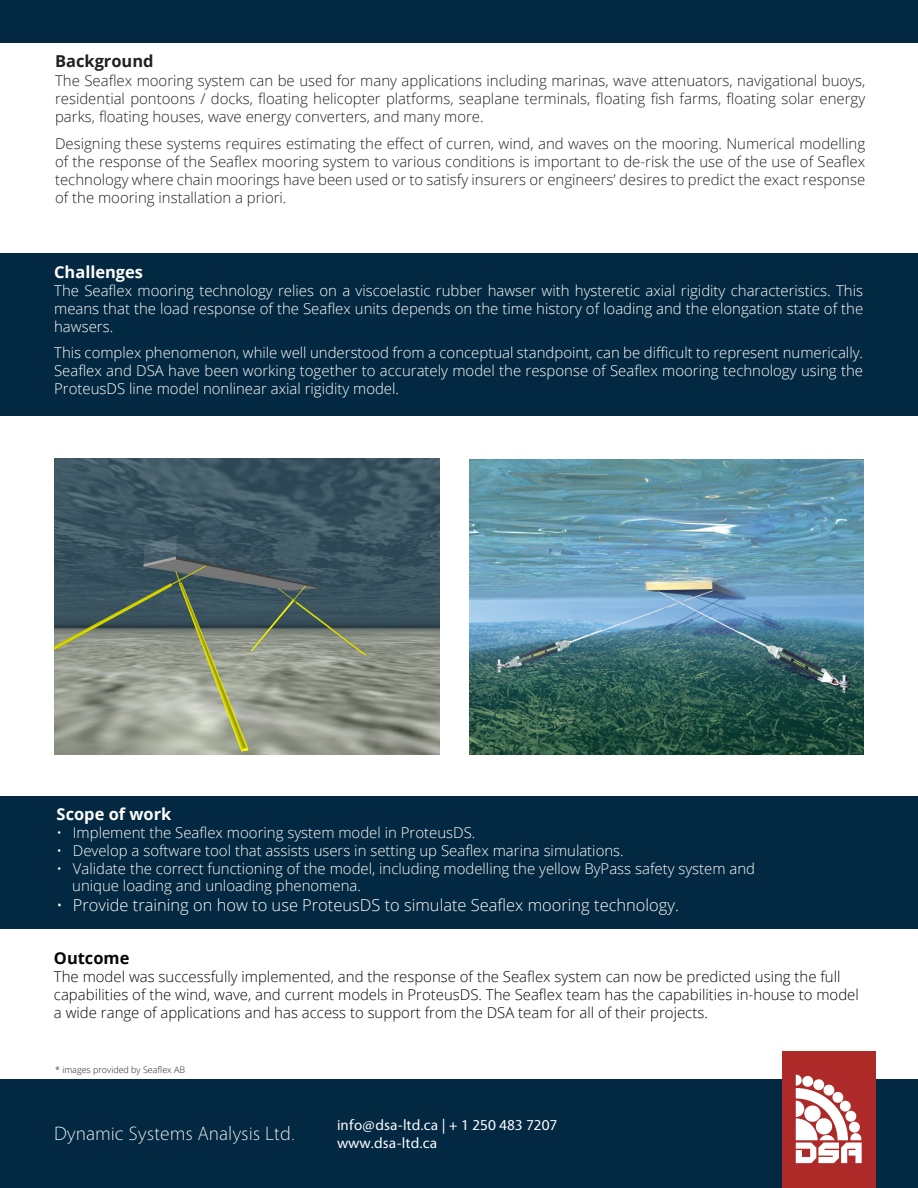
<style>
.page{position:relative;width:918px;height:1188px;background:#fff}
.page>*{position:absolute;margin:0;border:0;box-sizing:border-box;transform-origin:0 0}
.t1{font:300 19.5px "Vegur";color:#fff}
.t2{font:300 16.5px "Open Sans";color:#fffefa}
.t3{font:700 16.5px "Open Sans";color:#fffefa}
.t4{font:700 16.5px "Open Sans";color:#231f20}
.t5{font:700 16.5px "Open Sans";color:#050605}
.t6{font:300 15px/18px "Open Sans";color:#fffefa;text-align:justify}
.t7{font:300 15px/18px "Open Sans";color:#231f20;text-align:justify}
.t8{font:300 15px/18px "Open Sans";color:#050605}
.t9{font:15px "Vegur";color:#fff}
.t10{font:300 9px "Open Sans";color:#231f20}
</style>
<div class="page">
<div style="left:0;top:1079px;width:918px;height:109px;background:#032942"></div>
<div style="left:782px;top:1052px;width:94px;height:136px;background:#ad2a28"></div>
<svg style="left:796px;top:1075px;width:66px;height:88px"></svg>
<div style="left:0;top:0;width:918px;height:42px;background:#032942"></div>
<img style="left:54px;top:458px;width:385px;height:296px">
<img style="left:469px;top:460px;width:395px;height:294px">
<div style="left:0;top:253px;width:918px;height:163px;background:#032942"></div>
<div style="left:0;top:796px;width:918px;height:133px;background:#032942"></div>
<p class="t4" style="left:55px;top:49px;width:100px">Background</p>
<p class="t7" style="left:55px;top:71px;width:812px">The Seaflex mooring system can be used for many applications including marinas, wave attenuators, navigational buoys, residential pontoons / docks, floating helicopter platforms, seaplane terminals, floating fish farms, floating solar energy parks, floating houses, wave energy converters, and many more.</p>
<p class="t7" style="left:55px;top:134px;width:812px">Designing these systems requires estimating the effect of curren, wind, and waves on the mooring. Numerical modelling of the response of the Seaflex mooring system to various conditions is important to de-risk the use of the use of Seaflex technology where chain moorings have been used or to satisfy insurers or engineers’ desires to predict the exact response of the mooring installation a priori.</p>
<p class="t3" style="left:54px;top:260px;width:90px">Challenges</p>
<p class="t6" style="left:54px;top:281px;width:811px">The Seaflex mooring technology relies on a viscoelastic rubber hawser with hysteretic axial rigidity characteristics. This means that the load response of the Seaflex units depends on the time history of loading and the elongation state of the hawsers.</p>
<p class="t6" style="left:54px;top:344px;width:811px">This complex phenomenon, while well understood from a conceptual standpoint, can be difficult to represent numerically.<br>Seaflex and DSA have been working together to accurately model the response of Seaflex mooring technology using the ProteusDS line model nonlinear axial rigidity model.</p>
<p class="t3" style="left:57px;top:802px;width:116px">Scope of work</p>
<p class="t6" style="left:57px;top:823px;width:420px">• Implement the Seaflex mooring system model in ProteusDS.</p>
<p class="t6" style="left:57px;top:841px;width:569px">• Develop a software tool that assists users in setting up Seaflex marina simulations.</p>
<p class="t6" style="left:57px;top:859px;width:700px">• Validate the correct functioning of the model, including modelling the yellow ByPass safety system and</p>
<p class="t6" style="left:72px;top:877px;width:290px">unique loading and unloading phenomena.</p>
<p class="t2" style="left:57px;top:894px;width:624px">• Provide training on how to use ProteusDS to simulate Seaflex mooring technology.</p>
<p class="t5" style="left:54px;top:947px;width:77px">Outcome</p>
<p class="t8" style="left:54px;top:967px;width:806px">The model was successfully implemented, and the response of the Seaflex system can now be predicted using the full capabilities of the wind, wave, and current models in ProteusDS. The Seaflex team has the capabilities in-house to model a wide range of applications and has access to support from the DSA team for all of their projects.</p>
<p class="t10" style="left:55px;top:1063px;width:132px">* images provided by Seaflex AB</p>
<p class="t1" style="left:54px;top:1124px;width:242px">Dynamic Systems Analysis Ltd.</p>
<p class="t9" style="left:337px;top:1117px;width:222px">info@dsa-ltd.ca | + 1 250 483 7207</p>
<p class="t9" style="left:337px;top:1135px;width:102px">www.dsa-ltd.ca</p>
</div>
